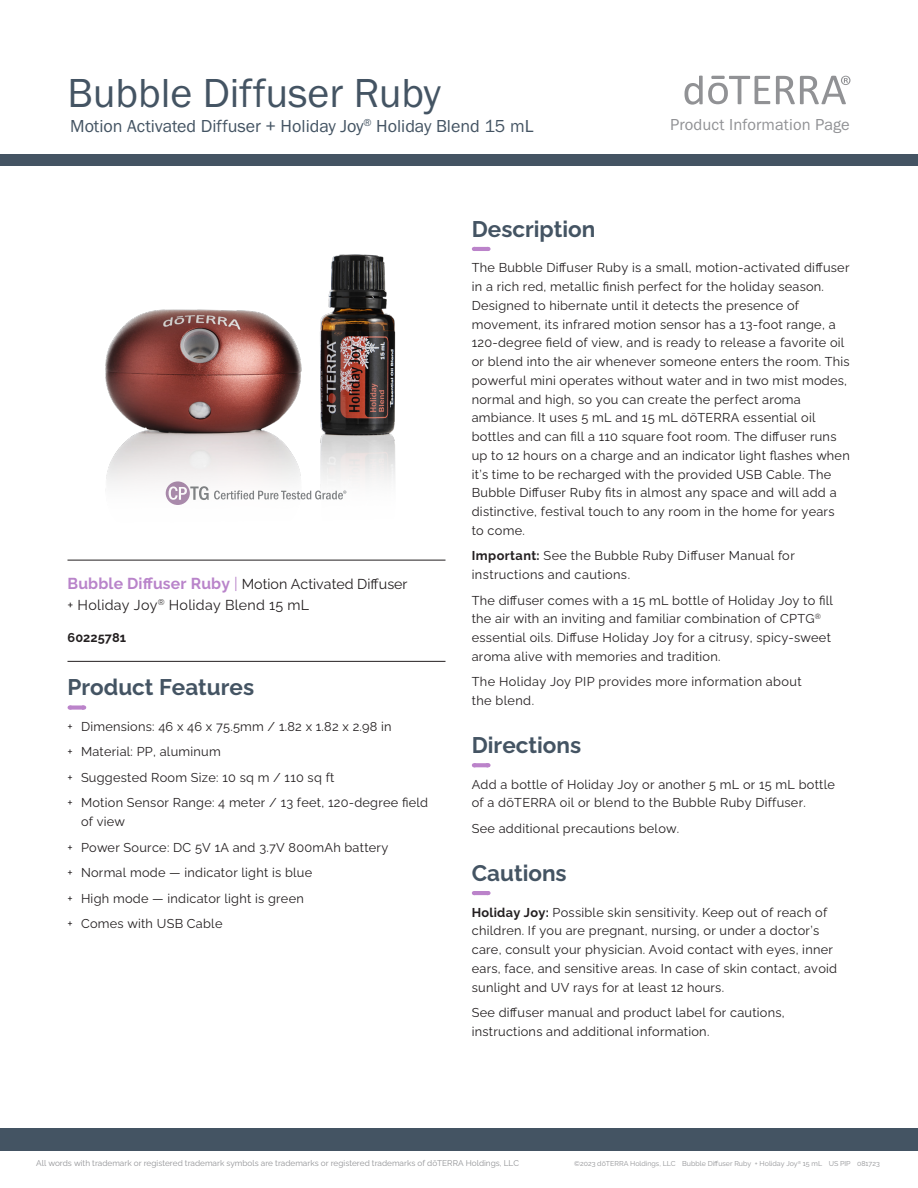
<style>
.page{position:relative;width:918px;height:1188px;background:#fff}
.page>*{position:absolute;margin:0;border:0;box-sizing:border-box;transform-origin:0 0}
.Main_Title{font:42px "Franklin Gothic URW Boo";color:#445463}
.Header__Sanctuary_da{font:700 22.5px "Ralewayd T";color:#445463}
.Product_Descriptor_T{font:18px "Franklin Gothic URW Boo";color:#445463}
.t1{font:16.5px "Franklin Gothic URW Boo";letter-spacing:.01em;color:#919295}
.Tag_Title_Roman__Top{font:14.25px "Ralewayd T";color:#231f20}
.Body{font:14.25px "Ralewayd T";letter-spacing:.02em;color:#231f20}
.Body-2{font:12.75px/18.8px "Ralewayd T";letter-spacing:.02em;color:#231f20}
.Tag_SKU__Bottom_Rule{font:700 12.75px "Ralewayd T";letter-spacing:.01em;color:#231f20}
.t2{font:8.25px "Ralewayd T";color:#919295}
.Footer_Right{font:7.05px "Ralewayd T";color:#919295}
.s1{font-weight:700;font-size:15.75px;color:#b984ca}
.s2{font-size:15.75px;color:#b984ca}
.s3{font-weight:700}
</style>
<div class="page">
<div style="left:0;top:155px;width:918px;height:11px;background:#445463"></div>
<div style="left:0;top:1128px;width:918px;height:23px;background:#445463"></div>
<svg style="left:776px;top:76px;width:74px;height:28px"></svg>
<svg style="left:684px;top:76px;width:86px;height:29px"></svg>
<hr style="left:474px;top:247px;width:14px;height:4px;background:#bb83ca">
<svg style="left:475px;top:763px;width:6px;height:4px"></svg>
<svg style="left:481px;top:763px;width:8px;height:4px"></svg>
<hr style="left:474px;top:891px;width:14px;height:4px;background:#bb83ca">
<hr style="left:68px;top:560px;width:378px;height:1px;background:#231f20">
<hr style="left:68px;top:661px;width:378px;height:1px;background:#231f20">
<svg style="left:70px;top:705px;width:14px;height:5px"></svg>
<img style="left:105px;top:254px;width:291px;height:251px">
<p class="Main_Title" style="left:68px;top:66px;width:375px">Bubble Diffuser Ruby</p>
<p class="Product_Descriptor_T" style="left:70px;top:115px;width:465px">Motion Activated Diffuser + Holiday Joy<sup>®</sup> Holiday Blend 15 mL</p>
<p class="t1" style="left:670px;top:114px;width:181px">Product Information Page</p>
<p class="Tag_Title_Roman__Top" style="left:68px;top:573px;width:342px"><span class="s1">Bubble Diffuser Ruby</span> <span class="s2">|</span> Motion Activated Diffuser</p>
<p class="Body" style="left:68px;top:593px;width:243px">+ Holiday Joy<sup>®</sup> Holiday Blend 15 mL</p>
<p class="Tag_SKU__Bottom_Rule" style="left:68px;top:627px;width:60px">60225781</p>
<p class="Header__Sanctuary_da" style="left:68px;top:670px;width:188px">Product Features</p>
<p class="Body-2" style="left:68px;top:716px;width:326px">+ Dimensions: 46 x 46 x 75.5mm / 1.82 x 1.82 x 2.98 in</p>
<p class="Body-2" style="left:68px;top:741px;width:155px">+ Material: PP, aluminum</p>
<p class="Body-2" style="left:68px;top:767px;width:268px">+ Suggested Room Size: 10 sq m / 110 sq ft</p>
<p class="Body-2" style="left:81px;top:792px;width:349px;text-indent:-14px">+ Motion Sensor Range: 4 meter / 13 feet, 120-degree field of view</p>
<p class="Body-2" style="left:68px;top:837px;width:322px">+ Power Source: DC 5V 1A and 3.7V 800mAh battery</p>
<p class="Body-2" style="left:68px;top:862px;width:246px">+ Normal mode — indicator light is blue</p>
<p class="Body-2" style="left:68px;top:888px;width:238px">+ High mode — indicator light is green</p>
<p class="Body-2" style="left:68px;top:913px;width:157px">+ Comes with USB Cable</p>
<p class="Header__Sanctuary_da" style="left:472px;top:211px;width:125px">Description</p>
<p class="Body-2" style="left:472px;top:257px;width:380px">The Bubble Diffuser Ruby is a small, motion-activated diffuser in a rich red, metallic finish perfect for the holiday season.<br>Designed to hibernate until it detects the presence of movement, its infrared motion sensor has a 13-foot range, a 120-degree field of view, and is ready to release a favorite oil or blend into the air whenever someone enters the room. This powerful mini operates without water and in two mist modes, normal and high, so you can create the perfect aroma ambiance. It uses 5 mL and 15 mL dōTERRA essential oil bottles and can fill a 110 square foot room. The diffuser runs up to 12 hours on a charge and an indicator light flashes when it’s time to be recharged with the provided USB Cable. The Bubble Diffuser Ruby fits in almost any space and will add a distinctive, festival touch to any room in the home for years<br>to come.</p>
<p class="Body-2" style="left:472px;top:545px;width:325px"><span class="s3">Important:</span> See the Bubble Ruby Diffuser Manual for instructions and cautions.</p>
<p class="Body-2" style="left:472px;top:589px;width:363px">The diffuser comes with a 15 mL bottle of Holiday Joy to fill the air with an inviting and familiar combination of CPTG<sup>® </sup>essential oils. Diffuse Holiday Joy for a citrusy, spicy-sweet aroma alive with memories and tradition.</p>
<p class="Body-2" style="left:472px;top:671px;width:331px">The Holiday Joy PIP provides more information about the blend.</p>
<p class="Header__Sanctuary_da" style="left:472px;top:728px;width:111px">Directions</p>
<p class="Body-2" style="left:472px;top:773px;width:365px">Add a bottle of Holiday Joy or another 5 mL or 15 mL bottle of a dōTERRA oil or blend to the Bubble Ruby Diffuser.</p>
<p class="Body-2" style="left:472px;top:818px;width:209px">See additional precautions below.</p>
<p class="Header__Sanctuary_da" style="left:472px;top:855px;width:96px">Cautions</p>
<p class="Body-2" style="left:472px;top:901px;width:367px"><span class="s3">Holiday Joy:</span> Possible skin sensitivity. Keep out of reach of children. If you are pregnant, nursing, or under a doctor’s care, consult your physician. Avoid contact with eyes, inner ears, face, and sensitive areas. In case of skin contact, avoid sunlight and UV rays for at least 12 hours.</p>
<p class="Body-2" style="left:472px;top:1002px;width:315px">See diffuser manual and product label for cautions, instructions and additional information.</p>
<p class="t2" style="left:36px;top:1157px;width:484px">All words with trademark or registered trademark symbols are trademarks or registered trademarks of dōTERRA Holdings, LLC</p>
<p class="Footer_Right" style="left:574px;top:1158px;width:307px">©2023 dōTERRA Holdings, LLC Bubble Diffuser Ruby + Holiday Joy<sup>®</sup> 15 mL US PIP 081723</p>
</div>
